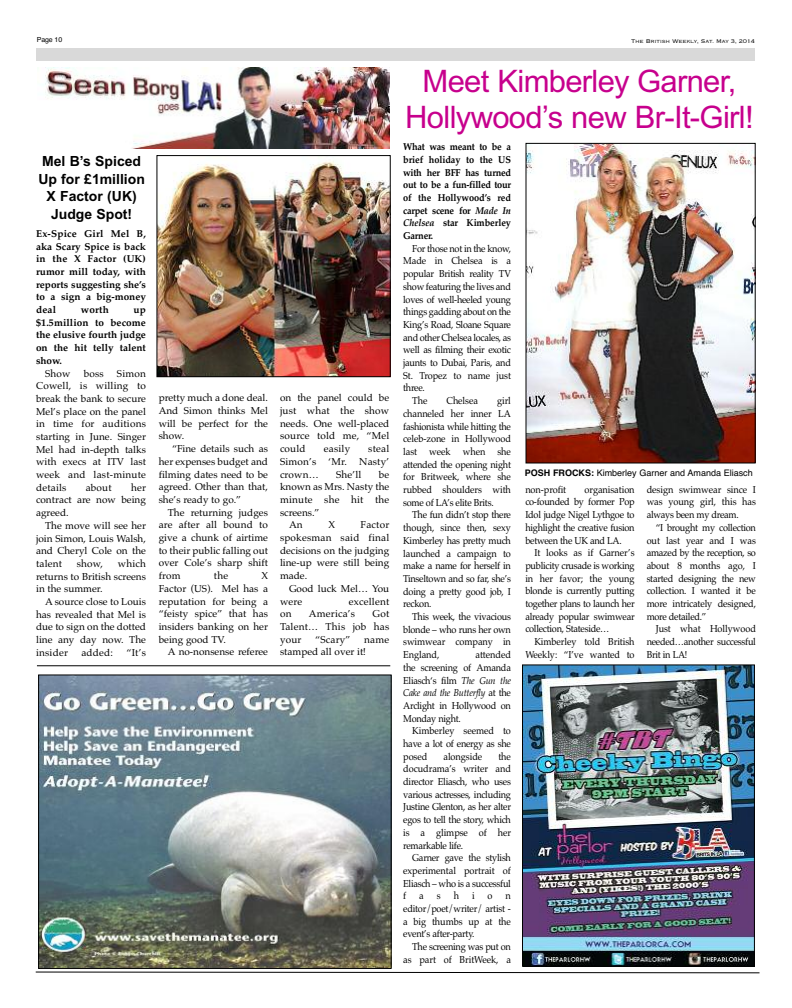
<style>
.page{position:relative;width:792px;height:1008px;background:#fff}
.page>*{position:absolute;margin:0;border:0;box-sizing:border-box;transform-origin:0 0}
.t1{font:31px/36px "Arial";letter-spacing:-.02em;color:#c7008d;text-align:center}
.t2{font:700 14px/17.5px "Arial";color:#000;text-align:center}
.t3{font:10px/12.7px "Palatino";letter-spacing:-.01em;color:#000;text-align:justify;scale:.92 1}
.t4{font:10px/12.7px "Palatino";letter-spacing:-.01em;color:#000;text-align:justify}
.t5{font:10px/12.7px "Palatino";letter-spacing:-.03em;color:#000;text-align:right;scale:.92 1}
.t6{font:700 10px/12.7px "Palatino";color:#000;text-align:justify}
.t7{font:700 10px/12.7px "Palatino";color:#000;text-align:justify;scale:.92 1}
.t8{font:10px "Palatino";letter-spacing:.02em;color:#000}
.t9{font:9px "Helvetica";color:#000}
.t10{font:300 7px "Copperplate";letter-spacing:-.035em;color:#000}
.t11{font:7px "Helvetica";letter-spacing:-.02em;color:#000}
.s1{font-style:italic}
.s2{font-weight:700}
</style>
<div class="page">
<div style="left:36px;top:48px;width:719px;height:12px;background:#d9d9d9"></div>
<svg style="left:35px;top:971px;width:725px;height:3px"></svg>
<img style="left:45px;top:68px;width:345px;height:80px">
<img style="left:40px;top:676px;width:350px;height:291px">
<div style="left:38px;top:674px;width:354px;height:295px;border:1px solid #000"></div>
<img style="left:524px;top:666px;width:229px;height:299px">
<div style="left:522px;top:664px;width:233px;height:303px;border:1px solid #000"></div>
<img style="left:158px;top:161px;width:231px;height:214px">
<div style="left:156px;top:155px;width:235px;height:222px;border:1px solid #000"></div>
<img style="left:528px;top:145px;width:226px;height:317px">
<div style="left:526px;top:143px;width:230px;height:321px;border:1px solid #000"></div>
<hr style="left:37px;top:666px;width:353px;height:1px;background:#000">
<p class="t11" style="left:37px;top:36px;width:27px">Page 10</p>
<p class="t10" style="left:631px;top:36px;width:125px">The British Weekly, Sat. May 3, 2014</p>
<h2 class="t2" style="left:38px;top:153px;width:108px">Mel B’s Spiced<br>Up for £1million<br>X Factor (UK)<br>Judge Spot!</h2>
<p class="t6" style="left:36px;top:227px;width:111px">Ex-Spice Girl Mel B, aka Scary Spice is back in the X Factor (UK) rumor mill today, with reports suggesting she’s to a sign a big-money deal</p>
<p class="t6" style="left:81px;top:303px;width:30px">worth</p>
<p class="t6" style="left:36px;top:303px;width:111px;text-indent:97px">up $1.5million to become the elusive fourth judge on the hit telly talent show.</p>
<p class="t4" style="left:45px;top:367px;width:27px">Show</p>
<p class="t4" style="left:84px;top:367px;width:22px">boss</p>
<p class="t4" style="left:36px;top:367px;width:111px;text-indent:81px">Simon Cowell, is willing to break the bank to secure Mel’s place on the panel in time for auditions starting in June. Singer Mel had in-depth talks with execs at ITV last week and last-minute details</p>
<p class="t4" style="left:36px;top:481px;width:111px;text-indent:95px">her contract are now being agreed.</p>
<p class="t4" style="left:36px;top:519px;width:111px;text-indent:9px">The move will see her join Simon, Louis Walsh, and Cheryl Cole on the talent</p>
<p class="t4" style="left:86px;top:481px;width:28px">about</p>
<p class="t4" style="left:36px;top:557px;width:111px;text-indent:82px">which returns to British screens in the summer.</p>
<p class="t4" style="left:36px;top:595px;width:111px;text-indent:9px">A source close to Louis has revealed that Mel is due to sign on the dotted line any day now. The insider</p>
<p class="t4" style="left:77px;top:557px;width:28px">show,</p>
<p class="t4" style="left:81px;top:646px;width:33px">added:</p>
<p class="t4" style="left:127px;top:646px;width:21px">“It’s</p>
<p class="t4" style="left:159px;top:392px;width:111px">pretty much a done deal.<br>And Simon thinks Mel will be perfect for the show.</p>
<p class="t4" style="left:159px;top:442px;width:111px;text-indent:13px">“Fine details such as her expenses budget and filming dates need to be agreed. Other than that, she’s ready to go.”</p>
<p class="t4" style="left:159px;top:506px;width:111px;text-indent:9px">The returning judges are after all bound to give a chunk of airtime to their public falling out over Cole’s sharp shift from</p>
<p class="t4" style="left:214px;top:569px;width:16px">the</p>
<p class="t4" style="left:159px;top:569px;width:111px;text-indent:103px">X Factor (US). Mel has a reputation for being a “feisty spice” that has insiders banking on her being good TV.</p>
<p class="t4" style="left:168px;top:646px;width:102px">A no-nonsense referee</p>
<p class="t4" style="left:280px;top:392px;width:111px">on the panel could be just what the show needs. One well-placed source told me, “Mel could</p>
<p class="t4" style="left:280px;top:442px;width:111px;text-indent:88px">steal Simon’s ‘Mr. Nasty’ crown…</p>
<p class="t4" style="left:324px;top:442px;width:28px">easily</p>
<p class="t4" style="left:336px;top:468px;width:27px">She’ll</p>
<p class="t4" style="left:379px;top:468px;width:12px">be</p>
<p class="t4" style="left:280px;top:480px;width:111px">known as Mrs. Nasty the</p>
<p class="t8" style="left:280px;top:494px;width:111px">minute she hit the</p>
<p class="t4" style="left:280px;top:506px;width:41px">screens.”</p>
<p class="t4" style="left:289px;top:519px;width:15px">An</p>
<p class="t4" style="left:328px;top:519px;width:8px">X</p>
<p class="t4" style="left:280px;top:519px;width:111px;text-indent:81px">Factor spokesman said final decisions on the judging line-up were still being made.</p>
<p class="t4" style="left:280px;top:582px;width:111px;text-indent:9px">Good luck Mel… You were</p>
<p class="t8" style="left:349px;top:595px;width:42px">excellent</p>
<p class="t4" style="left:280px;top:607px;width:111px;text-indent:93px">Got Talent… This job has your</p>
<p class="t4" style="left:280px;top:607px;width:13px">on</p>
<p class="t8" style="left:309px;top:608px;width:48px">America’s</p>
<p class="t4" style="left:315px;top:633px;width:37px">“Scary”</p>
<p class="t4" style="left:280px;top:633px;width:111px;text-indent:84px">name stamped all over it!</p>
<h1 class="t1" style="left:405px;top:63px;width:350px">Meet Kimberley Garner,<br>Hollywood’s new Br-It-Girl!</h1>
<p class="t7" style="left:403px;top:140px;width:119px">What was meant to be a brief holiday to the US with her BFF has turned out to be a fun-filled tour of the Hollywood’s red carpet scene for <span class="s1">Made In Chelsea</span> star Kimberley Garner.</p>
<p class="t5" style="left:412px;top:242px;width:109px">For those not in the know,</p>
<p class="t3" style="left:403px;top:255px;width:119px">Made in Chelsea is a</p>
<p class="t5" style="left:403px;top:267px;width:119px">popular British reality TV</p>
<p class="t5" style="left:403px;top:280px;width:119px">show featuring the lives and</p>
<p class="t5" style="left:403px;top:293px;width:119px">loves of well-heeled young</p>
<p class="t5" style="left:403px;top:305px;width:119px">things gadding about on the</p>
<p class="t5" style="left:403px;top:318px;width:119px">King’s Road, Sloane Square</p>
<p class="t5" style="left:403px;top:331px;width:119px">and other Chelsea locales, as</p>
<p class="t5" style="left:403px;top:344px;width:119px">well as filming their exotic</p>
<p class="t5" style="left:403px;top:356px;width:119px">jaunts to Dubai, Paris, and</p>
<p class="t3" style="left:403px;top:369px;width:119px">St. Tropez to name just</p>
<p class="t3" style="left:403px;top:382px;width:25px">three.</p>
<p class="t3" style="left:412px;top:394px;width:18px">The</p>
<p class="t3" style="left:447px;top:394px;width:36px">Chelsea</p>
<p class="t3" style="left:403px;top:394px;width:119px;text-indent:94px">girl channeled her inner LA fashionista while hitting the celeb-zone in Hollywood last week when she attended the opening night for Britweek, where she rubbed shoulders with some of LA’s elite Brits.</p>
<p class="t3" style="left:403px;top:509px;width:119px;text-indent:9px">The fun didn’t stop there though, since then, sexy Kimberley has pretty much launched a campaign to make a name for herself in Tinseltown and so far, she’s doing a pretty good job, I reckon.</p>
<p class="t3" style="left:403px;top:610px;width:119px;text-indent:9px">This week, the vivacious blonde – who runs her own swimwear company in England,</p>
<p class="t3" style="left:403px;top:648px;width:119px;text-indent:72px">attended the screening of Amanda Eliasch‘s film <span class="s1">The Gun the Cake and the Butterfly</span> at the Arclight in Hollywood on Monday night.</p>
<p class="t3" style="left:403px;top:725px;width:119px;text-indent:9px">Kimberley seemed to have a lot of energy as she posed</p>
<p class="t3" style="left:403px;top:750px;width:119px;text-indent:95px">the docudrama’s writer and director Eliasch, who uses various actresses, including Justine Glenton, as her alter egos to tell the story, which is a glimpse of her remarkable life.</p>
<p class="t3" style="left:403px;top:851px;width:119px;text-indent:9px">Garner gave the stylish experimental portrait of Eliasch – who is a successful f</p>
<p class="t3" style="left:444px;top:750px;width:44px">alongside</p>
<p class="t3" style="left:419px;top:890px;width:7px">a</p>
<p class="t3" style="left:437px;top:890px;width:6px">s</p>
<p class="t3" style="left:454px;top:890px;width:7px">h</p>
<p class="t3" style="left:472px;top:890px;width:4px">i</p>
<p class="t3" style="left:488px;top:890px;width:7px">o</p>
<p class="t3" style="left:403px;top:890px;width:119px;text-indent:102px">n editor/poet/writer/ artist - a big thumbs up at the event’s after-party.</p>
<p class="t5" style="left:403px;top:940px;width:119px">The screening was put on as part of BritWeek, a</p>
<p class="t9" style="left:525px;top:468px;width:230px"><span class="s2">POSH FROCKS:</span> Kimberley Garner and Amanda Eliasch</p>
<p class="t3" style="left:525px;top:483px;width:46px">non-profit</p>
<p class="t3" style="left:525px;top:483px;width:120px;text-indent:59px">organisation co-founded by former Pop Idol judge Nigel Lythgoe to highlight the creative fusion between the UK and LA.</p>
<p class="t3" style="left:525px;top:546px;width:120px;text-indent:9px">It looks as if Garner’s publicity crusade is working in her favor; the young blonde is currently putting together plans to launch her already popular swimwear collection, Stateside…</p>
<p class="t3" style="left:525px;top:635px;width:120px;text-align:right">Kimberley told British<br>Weekly: “I’ve wanted to</p>
<p class="t3" style="left:647px;top:483px;width:120px">design swimwear since I was young girl, this has always been my dream.</p>
<p class="t3" style="left:647px;top:521px;width:120px;text-indent:9px">“I brought my collection out last year and I was amazed by the reception, so about 8 months ago, I started designing the new collection. I wanted it be more intricately designed, more detailed.”</p>
<p class="t3" style="left:647px;top:623px;width:120px;text-indent:9px">Just what Hollywood needed…another successful Brit in LA!</p>
</div>
